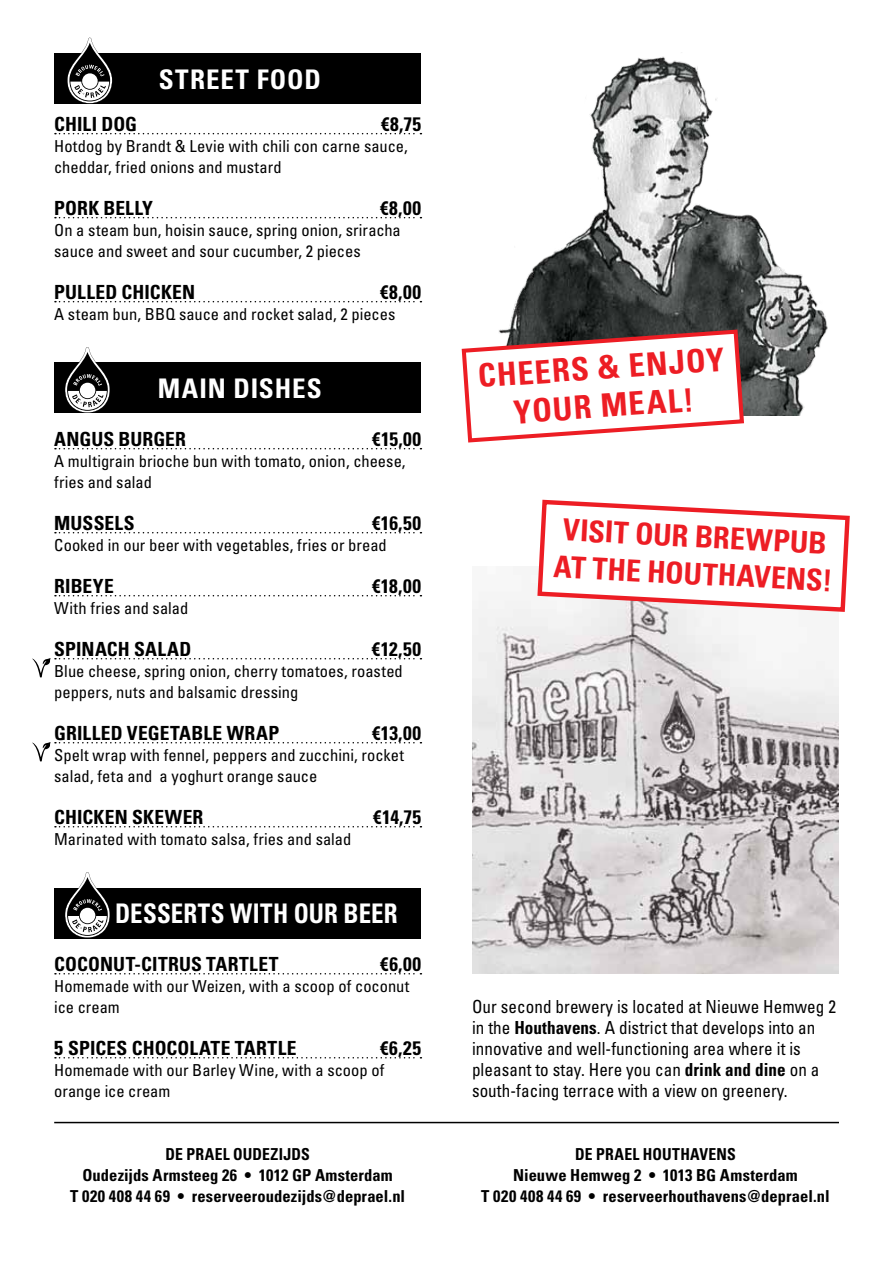
<style>
.page{position:relative;width:893px;height:1263px;background:#fff}
.page>*{position:absolute;margin:0;border:0;box-sizing:border-box;transform-origin:0 0}
.t1{font:700 condensed 32.25px/38.4px "Univers";color:#ed1d24;text-align:center}
.t2{font:700 condensed 30.15px/36.9px "Univers";color:#ed1d24}
.t3{font:700 condensed 27px "Univers";letter-spacing:.03em;color:#fff}
.t4{font:700 condensed 27px "Univers";letter-spacing:.03em;color:#fff;scale:.92 1}
.t5{font:700 condensed 19.5px "Univers";letter-spacing:.015em;color:#000}
.t6{font:condensed 18px/21px "Univers";letter-spacing:.005em;color:#000;scale:.95 1}
.t7{font:condensed 16.5px/21px "Univers";letter-spacing:.005em;color:#000}
.t8{font:700 condensed 16.5px/21px "Univers";letter-spacing:.01em;color:#000;text-align:center;scale:.95 1}
.s1{font-family:"Myriad Pro";font-size:21px}
.s2{font-size:20.25px}
.s3{font-weight:700}
</style>
<div class="page">
<img style="left:509px;top:52px;width:319px;height:363px">
<svg style="left:55px;top:133px;width:366px;height:1px"></svg>
<svg style="left:55px;top:217px;width:366px;height:1px"></svg>
<svg style="left:55px;top:301px;width:366px;height:1px"></svg>
<div style="left:54px;top:54px;width:367px;height:50px;background:#000"></div>
<div style="left:54px;top:363px;width:367px;height:50px;background:#000"></div>
<div style="left:54px;top:888px;width:367px;height:50px;background:#000"></div>
<svg style="left:55px;top:448px;width:366px;height:1px"></svg>
<svg style="left:55px;top:532px;width:366px;height:1px"></svg>
<svg style="left:55px;top:595px;width:366px;height:1px"></svg>
<svg style="left:55px;top:826px;width:366px;height:1px"></svg>
<svg style="left:55px;top:973px;width:366px;height:1px"></svg>
<svg style="left:55px;top:1057px;width:366px;height:1px"></svg>
<svg style="left:67px;top:38px;width:45px;height:65px"></svg>
<svg style="left:65px;top:347px;width:45px;height:66px"></svg>
<svg style="left:65px;top:872px;width:45px;height:66px"></svg>
<svg style="left:32px;top:742px;width:389px;height:19px"></svg>
<svg style="left:32px;top:658px;width:389px;height:19px"></svg>
<img style="left:472px;top:600px;width:367px;height:374px">
<hr style="left:54px;top:1122px;width:785px;height:1px;background:#000">
<svg style="left:535px;top:499px;width:315px;height:115px"></svg>
<svg style="left:461px;top:327px;width:285px;height:116px"></svg>
<h3 class="t3" style="left:159px;top:63px;width:164px">STREET FOO D</h3>
<p class="t5" style="left:54px;top:112px;width:84px">CHILI DOG</p>
<p class="t5" style="left:381px;top:112px;width:42px"><span class="s1">€</span>8,75</p>
<p class="t7" style="left:54px;top:135px;width:355px">Hotdog by Brandt &amp; Levie with chili con carne sauce, cheddar, fried onions and mustard</p>
<p class="t5" style="left:54px;top:196px;width:100px">PORK BELLY</p>
<p class="t5" style="left:380px;top:196px;width:43px"><span class="s1">€</span>8,00</p>
<p class="t7" style="left:54px;top:219px;width:348px">On a steam bun, hoisin sauce, spring onion, sriracha sauce and sweet and sour cucumber, 2 pieces</p>
<p class="t5" style="left:54px;top:280px;width:142px">PULLED CHICKEN</p>
<p class="t5" style="left:380px;top:280px;width:43px"><span class="s1">€</span>8,00</p>
<p class="t7" style="left:54px;top:303px;width:343px">A steam bun, BBQ sauce and rocket salad, 2 pieces</p>
<h3 class="t3" style="left:158px;top:372px;width:165px">MAIN DISHES</h3>
<p class="t5" style="left:54px;top:427px;width:133px">ANGUS BURGER</p>
<p class="t5" style="left:372px;top:427px;width:51px"><span class="s1">€</span>15,00</p>
<p class="t7" style="left:54px;top:450px;width:353px">A multigrain brioche bun with tomato, onion, cheese, fries and salad</p>
<p class="t5" style="left:54px;top:511px;width:82px">MUSSELS</p>
<p class="t5" style="left:372px;top:511px;width:51px"><span class="s1">€</span>16,50</p>
<p class="t7" style="left:54px;top:534px;width:334px">Cooked in our beer with vegetables, fries or bread</p>
<p class="t5" style="left:54px;top:574px;width:61px">RIBEYE</p>
<p class="t5" style="left:372px;top:574px;width:51px"><span class="s1">€</span>18,00</p>
<p class="t7" style="left:54px;top:597px;width:136px">With fries and salad</p>
<p class="t5" style="left:54px;top:637px;width:139px">SPINACH SALAD</p>
<p class="t5" style="left:371px;top:637px;width:51px"><span class="s1">€</span>12,50</p>
<p class="t7" style="left:54px;top:660px;width:350px">Blue cheese, spring onion, cherry tomatoes, roasted peppers, nuts and balsamic dressing</p>
<p class="t5" style="left:54px;top:721px;width:225px">GRILLED VEGETABLE WRAP</p>
<p class="t5" style="left:372px;top:721px;width:51px"><span class="s1">€</span>13,00</p>
<p class="t7" style="left:54px;top:744px;width:351px">Spelt wrap with fennel, peppers and zucchini, rocket salad, feta and a yoghurt orange sauce</p>
<p class="t5" style="left:54px;top:805px;width:151px">CHICKEN SKEWER</p>
<p class="t5" style="left:373px;top:805px;width:50px"><span class="s1">€</span>14,75</p>
<p class="t7" style="left:54px;top:828px;width:299px">Marinated with tomato salsa, fries and salad</p>
<h3 class="t4" style="left:115px;top:897px;width:308px">DESSERTS WITH OUR BEER</h3>
<p class="t5" style="left:54px;top:952px;width:226px">COCONUT-CITRUS TARTLET</p>
<p class="t5" style="left:380px;top:952px;width:43px"><span class="s1">€</span>6,00</p>
<p class="t7" style="left:54px;top:975px;width:357px">Homemade with our Weizen, with a scoop of coconut ice cream</p>
<p class="t5" style="left:54px;top:1036px;width:244px"><span class="s2">5</span> SPICES CHOCOLATE TARTLE</p>
<p class="t5" style="left:380px;top:1036px;width:43px"><span class="s1">€</span>6,25</p>
<p class="t7" style="left:54px;top:1059px;width:332px">Homemade with our Barley Wine, with a scoop of orange ice cream</p>
<h1 class="t1" style="left:477px;top:357px;width:248px;rotate:-4deg">CHEERS &amp; ENJOY<br>YOUR MEAL!</h1>
<h2 class="t2" style="left:557px;top:511px;width:280px;rotate:3deg">VISIT OUR BREWPUB<br>AT THE HOUTHAVENS!</h2>
<p class="t6" style="left:472px;top:996px;width:385px">Our second brewery is located at Nieuwe Hemweg 2 in the <span class="s3">HOUTHAVENS</span>. A district that develops into an innovative and well-functioning area where it is pleasant to stay. Here you can <span class="s3">DRINK AND DINE</span> on a south-facing terrace with a view on greenery.</p>
<p class="t8" style="left:70px;top:1143px;width:354px">DE PRAEL OUDEZIJDS<br>OUDEZIJDS ARMSTEEG 26 • 1012 GP AMSTERDAM<br>T 020 408 44 69 • RESERVEEROUDEZIJDS@DEPRAEL.NL</p>
<p class="t8" style="left:481px;top:1143px;width:368px">DE PRAEL HOUTHAVENS<br>NIEUWE HEMWEG 2 • 1013 BG AMSTERDAM<br>T 020 408 44 69 • RESERVEERHOUTHAVENS@DEPRAEL.NL</p>
</div>
